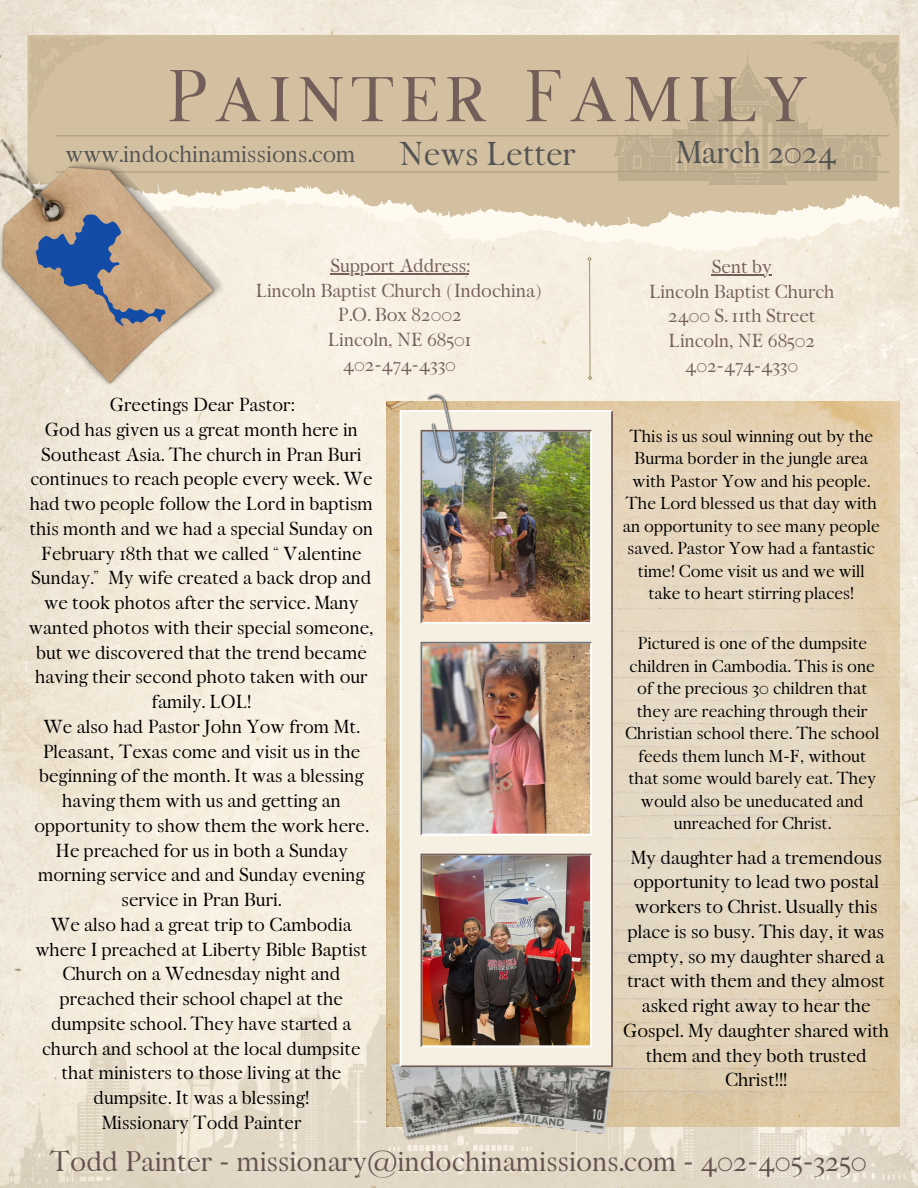
<style>
.page{position:relative;width:918px;height:1188px;background:#fff}
.page>*{position:absolute;margin:0;border:0;box-sizing:border-box;transform-origin:0 0}
.t1{font:73.05px "Lucy Rose";letter-spacing:.065em;color:#745e59}
.t2{font:31.5px "Faraz";color:#545454}
.t3{font:30px "Faraz";color:#545454}
.t4{font:27px "Faraz";color:#64524e}
.t5{font:22.5px "Faraz";color:#545454}
.t6{font:18px/24.8px "Faraz";color:#000;text-align:center}
.t7{font:18px "Faraz";color:#745e59}
.t8{font:16.5px/22.5px "Faraz";color:#000;text-align:center}
</style>
<div class="page">
<img style="left:0;top:0;width:918px;height:1002px">
<svg style="left:0;top:1002px;width:918px;height:186px;background:#e9dfce"></svg>
<div style="left:28px;top:35px;width:871px;height:146px;background:#d2c0a0"></div>
<svg style="left:229px;top:181px;width:670px;height:72px"></svg>
<svg style="left:28px;top:36px;width:87px;height:57px;background:#cfbd9d"></svg>
<svg style="left:613px;top:40px;width:286px;height:145px;background:#cab999"></svg>
<hr style="left:55px;top:135px;width:834px;height:1px;background:#ab9b7e">
<hr style="left:55px;top:171px;width:834px;height:1px;background:#ab9b7e">
<img style="left:0;top:93px;width:229px;height:304px">
<svg style="left:27px;top:193px;width:161px;height:161px;background:#ad9e92"></svg>
<img style="left:387px;top:401px;width:513px;height:726px">
<img style="left:534px;top:1067px;width:79px;height:67px">
<img style="left:384px;top:1035px;width:150px;height:113px">
<img style="left:400px;top:410px;width:213px;height:657px">
<svg style="left:586px;top:256px;width:7px;height:125px"></svg>
<img style="left:423px;top:384px;width:41px;height:91px">
<hr style="left:712px;top:274px;width:60px;height:1px;background:#745e59">
<hr style="left:331px;top:273px;width:138px;height:1px;background:#745e59">
<h2 class="t1" style="left:167px;top:48px;width:644px">Painter Family</h2>
<p class="t5" style="left:66px;top:140px;width:291px">www.indochinamissions.com</p>
<h2 class="t2" style="left:400px;top:135px;width:177px">News Letter</h2>
<h4 class="t3" style="left:675px;top:135px;width:162px">March 2024</h4>
<p class="t7" style="left:331px;top:255px;width:140px">Support Address:</p>
<p class="t7" style="left:256px;top:280px;width:289px">Lincoln Baptist Church (Indochina)</p>
<p class="t7" style="left:338px;top:304px;width:125px">P.O. Box 82002</p>
<p class="t7" style="left:328px;top:329px;width:145px">Lincoln, NE 68501</p>
<p class="t7" style="left:343px;top:354px;width:114px">402-474-4330</p>
<p class="t6" style="left:110px;top:393px;width:185px">Greetings Dear Pastor:</p>
<p class="t6" style="left:29px;top:418px;width:346px">God has given us a great month here in Southeast Asia. The church in Pran Buri continues to reach people every week. We had two people follow the Lord in baptism this month and we had a special Sunday on February 18th that we called “Valentine Sunday.” My wife created a back drop and we took photos after the service. Many wanted photos with their special someone, but we discovered that the trend became having their second photo taken with our family. LOL!</p>
<p class="t6" style="left:34px;top:715px;width:335px">We also had Pastor John Yow from Mt.<br>Pleasant, Texas come and visit us in the beginning of the month. It was a blessing having them with us and getting an opportunity to show them the work here.<br>He preached for us in both a Sunday morning service and and Sunday evening service in Pran Buri.</p>
<p class="t6" style="left:35px;top:913px;width:334px">We also had a great trip to Cambodia where I preached at Liberty Bible Baptist Church on a Wednesday night and preached their school chapel at the dumpsite school. They have started a church and school at the local dumpsite that ministers to those living at the dumpsite. It was a blessing!</p>
<p class="t6" style="left:101px;top:1111px;width:201px">Missionary Todd Painter</p>
<p class="t7" style="left:712px;top:256px;width:62px">Sent by</p>
<p class="t7" style="left:649px;top:281px;width:187px">Lincoln Baptist Church</p>
<p class="t7" style="left:668px;top:305px;width:149px">2400 S. 11th Street</p>
<p class="t7" style="left:669px;top:330px;width:148px">Lincoln, NE 68502</p>
<p class="t7" style="left:685px;top:355px;width:114px">402-474-4330</p>
<p class="t8" style="left:623px;top:425px;width:258px">This is us soul winning out by the<br>Burma border in the jungle area with Pastor Yow and his people.<br>The Lord blessed us that day with an opportunity to see many people saved. Pastor Yow had a fantastic time! Come visit us and we will take to heart stirring places!</p>
<p class="t8" style="left:625px;top:633px;width:255px">Pictured is one of the dumpsite children in Cambodia. This is one of the precious 30 children that they are reaching through their<br>Christian school there. The school feeds them lunch M-F, without that some would barely eat. They would also be uneducated and unreached for Christ.</p>
<p class="t6" style="left:623px;top:845px;width:268px">My daughter had a tremendous opportunity to lead two postal workers to Christ. Usually this place is so busy. This day, it was empty, so my daughter shared a tract with them and they almost asked right away to hear the<br>Gospel. My daughter shared with them and they both trusted<br>Christ!!!</p>
<p class="t4" style="left:50px;top:1145px;width:819px">Todd Painter - missionary@indochinamissions.com - 402-405-3250</p>
</div>
